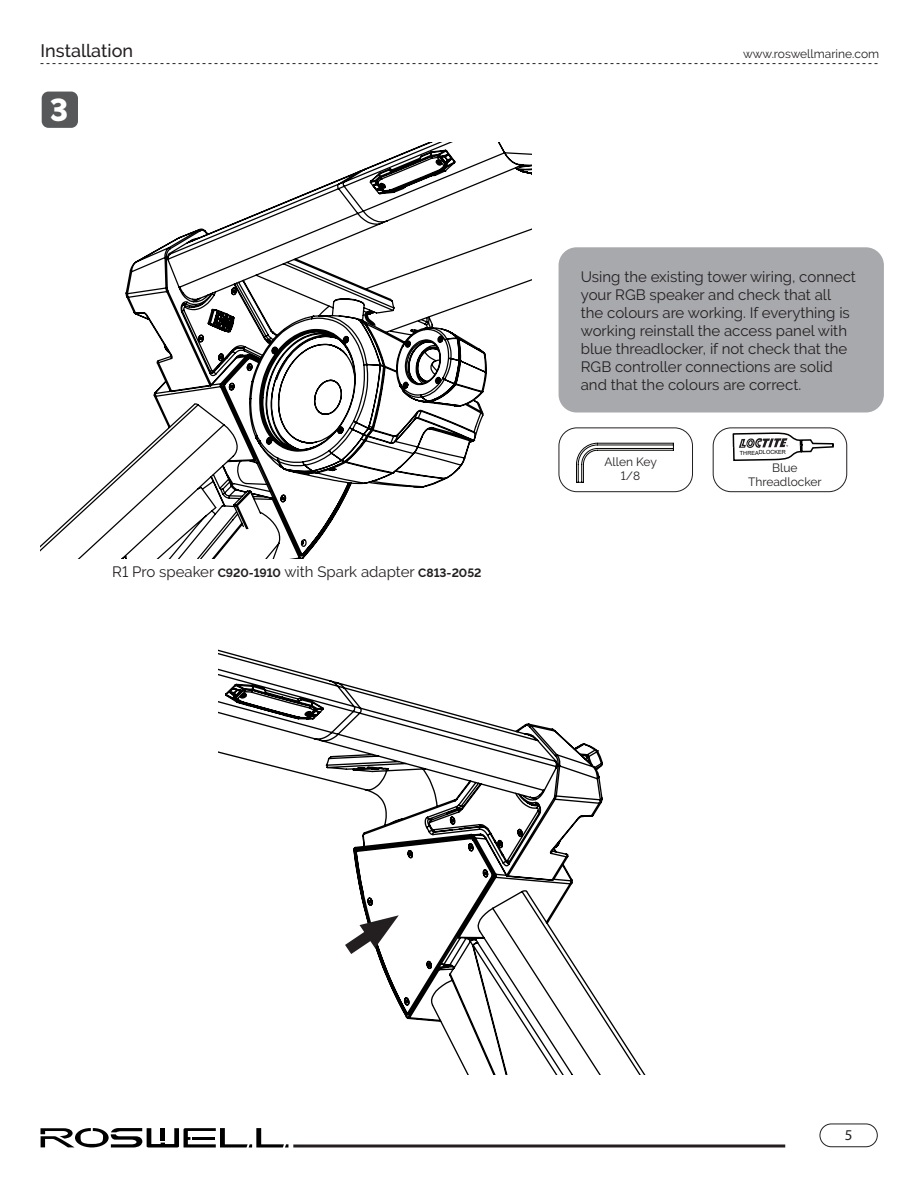
<style>
.page{position:relative;width:918px;height:1188px;background:#fff}
.page>*{position:absolute;margin:0;border:0;box-sizing:border-box;transform-origin:0 0}
.Body_Copy{font:800 31.5px "Raleway";color:#fff}
.Header{font:500 18px "Raleway";color:#231f20}
.Body_Copy-2{font:15px/18px "Raleway";color:#231f20}
.t1{font:15px "Myriad Pro";color:#231f20}
.Secondary_or_caption{font:12px/14.4px "Raleway";color:#231f20;text-align:center}
.t2{font:5.55px "Arial";color:#000}
.s1{font-weight:700;font-size:12px}
</style>
<div class="page">
<div style="left:820px;top:1124px;width:57px;height:23px;border:1px solid #231f20;border-radius:11px"></div>
<svg style="left:293px;top:1144px;width:492px;height:4px;background:#595657"></svg>
<svg style="left:40px;top:63px;width:838px;height:1px"></svg>
<svg style="left:40px;top:1128px;width:248px;height:20px"></svg>
<svg style="left:40px;top:142px;width:491px;height:417px"></svg>
<svg style="left:362px;top:307px;width:15px;height:23px"></svg>
<div style="left:559px;top:247px;width:325px;height:166px;background:#a8a9ad;border-radius:18px"></div>
<svg style="left:219px;top:650px;width:427px;height:425px"></svg>
<div style="left:559px;top:428px;width:134px;height:64px;border:1px solid #231f20;border-radius:18px"></div>
<svg style="left:576px;top:443px;width:98px;height:40px"></svg>
<svg style="left:333px;top:912px;width:66px;height:53px"></svg>
<svg style="left:732px;top:432px;width:102px;height:29px"></svg>
<div style="left:713px;top:428px;width:134px;height:64px;border:1px solid #231f20;border-radius:18px"></div>
<div style="left:42px;top:92px;width:36px;height:36px;background:#57585a;border-radius:7px"></div>
<p class="Header" style="left:40px;top:41px;width:94px">Installation</p>
<p class="Body_Copy" style="left:50px;top:92px;width:20px">3</p>
<p class="Body_Copy-2" style="left:112px;top:563px;width:371px">R1 Pro speaker <span class="s1">C920-1910</span> with Spark adapter <span class="s1">C813-2052</span></p>
<p class="Secondary_or_caption" style="left:743px;top:46px;width:138px">www.roswellmarine.com</p>
<p class="Body_Copy-2" style="left:581px;top:268px;width:277px">Using the existing tower wiring, connect your RGB speaker and check that all the colours are working. If everything is working reinstall the access panel with blue threadlocker, if not check that the RGB controller connections are solid and that the colours are correct.</p>
<p class="Secondary_or_caption" style="left:604px;top:454px;width:54px">Allen Key</p>
<p class="Secondary_or_caption" style="left:621px;top:468px;width:21px">1/8</p>
<p class="t2" style="left:740px;top:449px;width:48px;rotate:-1deg">THREADLOCKER</p>
<p class="Secondary_or_caption" style="left:748px;top:460px;width:75px">Blue<br>Threadlocker</p>
<p class="t1" style="left:845px;top:1126px;width:9px">5</p>
</div>
